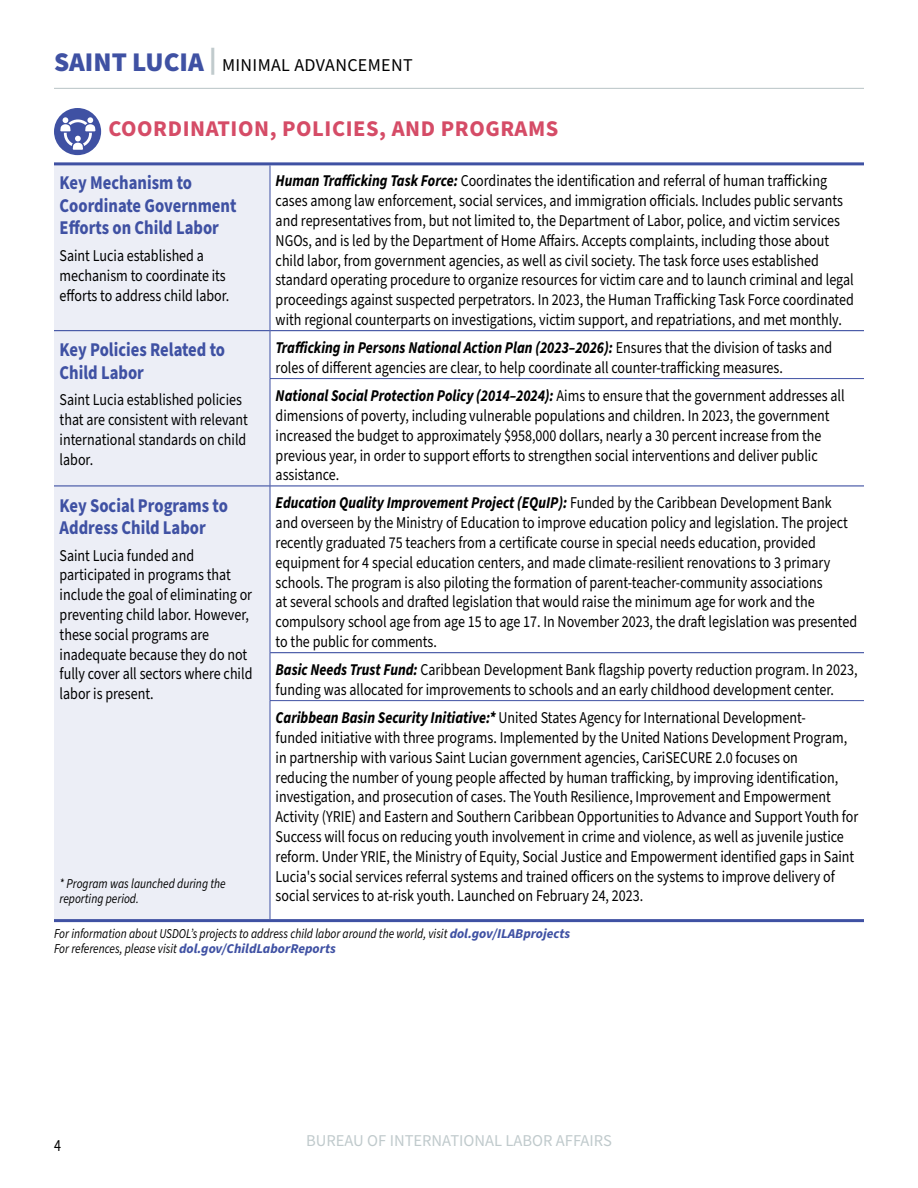
<style>
.page{position:relative;width:918px;height:1188px;background:#fff}
.page>*{position:absolute;margin:0;border:0;box-sizing:border-box;transform-origin:0 0}
.H1-HEADING_1{font:700 22.5px "Source Sans Pro";letter-spacing:.025em;color:#d54c67}
.H2-HEADING_2{font:700 19.5px/22.5px "Source Sans Pro";color:#3f51a3;scale:.85 1}
.t1{font:18px "Source Sans Pro";letter-spacing:.02em;color:#000}
.t2{font:16.5px/19.8px "Source Sans Pro";color:#000;scale:.85 1}
.t3{font:16.5px "Source Sans Pro";color:#c0cacc}
.Footnotes{font:italic 13.5px/15px "Source Sans Pro";color:#000;scale:.85 1}
.s1{font-weight:900;font-size:27px;color:#3f51a3}
.s2{font-weight:700;font-style:italic}
.s3{font-weight:700;color:#3f51a3}
</style>
<div class="page">
<hr style="left:54px;top:88px;width:810px;height:1px;background:#c0cacc">
<div style="left:54px;top:108px;width:47px;height:47px;background:#3f51a3;border-radius:50%"></div>
<svg style="left:60px;top:117px;width:35px;height:33px"></svg>
<div style="left:54px;top:165px;width:216px;height:754px;background:#eceef6"></div>
<hr style="left:54px;top:330px;width:216px;height:1px;background:#3f51a3">
<hr style="left:270px;top:330px;width:594px;height:1px;background:#3f51a3">
<hr style="left:270px;top:378px;width:594px;height:1px;background:#3f51a3">
<hr style="left:54px;top:485px;width:216px;height:1px;background:#3f51a3">
<hr style="left:270px;top:485px;width:594px;height:1px;background:#3f51a3">
<hr style="left:270px;top:652px;width:594px;height:1px;background:#3f51a3">
<hr style="left:270px;top:700px;width:594px;height:1px;background:#3f51a3">
<hr style="left:54px;top:919px;width:216px;height:3px;background:#3f51a3">
<hr style="left:270px;top:919px;width:594px;height:3px;background:#3f51a3">
<hr style="left:54px;top:162px;width:216px;height:3px;background:#3f51a3">
<hr style="left:270px;top:162px;width:594px;height:3px;background:#3f51a3">
<hr style="left:270px;top:165px;width:1px;height:166px;background:#3f51a3">
<hr style="left:270px;top:331px;width:1px;height:47px;background:#3f51a3">
<hr style="left:270px;top:379px;width:1px;height:107px;background:#3f51a3">
<hr style="left:270px;top:486px;width:1px;height:167px;background:#3f51a3">
<hr style="left:270px;top:653px;width:1px;height:47px;background:#3f51a3">
<hr style="left:270px;top:701px;width:1px;height:218px;background:#3f51a3">
<p class="t1" style="left:54px;top:53px;width:360px"><span class="s1">SAINT LUCIA</span> <sup>|</sup> MINIMAL ADVANCEMENT</p>
<p class="H1-HEADING_1" style="left:108px;top:113px;width:452px">COORDINATION, POLICIES, AND PROGRAMS</p>
<p class="H2-HEADING_2" style="left:60px;top:172px;width:210px">Key Mechanism to<br>Coordinate Government<br>Efforts on Child Labor</p>
<p class="t2" style="left:60px;top:246px;width:201px">Saint Lucia established a mechanism to coordinate its efforts to address child labor.</p>
<p class="t2" style="left:276px;top:172px;width:682px"><span class="s2">Human Trafficking Task Force:</span> Coordinates the identification and referral of human trafficking cases among law enforcement, social services, and immigration officials. Includes public servants and representatives from, but not limited to, the Department of Labor, police, and victim services NGOs, and is led by the Department of Home Affairs. Accepts complaints, including those about child labor, from government agencies, as well as civil society. The task force uses established standard operating procedure to organize resources for victim care and to launch criminal and legal proceedings against suspected perpetrators. In 2023, the Human Trafficking Task Force coordinated with regional counterparts on investigations, victim support, and repatriations, and met monthly.</p>
<p class="H2-HEADING_2" style="left:60px;top:339px;width:196px">Key Policies Related to<br>Child Labor</p>
<p class="t2" style="left:60px;top:390px;width:223px">Saint Lucia established policies that are consistent with relevant international standards on child labor.</p>
<p class="t2" style="left:276px;top:338px;width:657px"><span class="s2">Trafficking in Persons National Action Plan (2023–2026):</span> Ensures that the division of tasks and roles of different agencies are clear, to help coordinate all counter-trafficking measures.</p>
<p class="t2" style="left:276px;top:386px;width:671px"><span class="s2">National Social Protection Policy (2014–2024):</span> Aims to ensure that the government addresses all dimensions of poverty, including vulnerable populations and children. In 2023, the government increased the budget to approximately $958,000 dollars, nearly a 30 percent increase from the previous year, in order to support efforts to strengthen social interventions and deliver public assistance.</p>
<p class="t2" style="left:276px;top:494px;width:686px"><span class="s2">Education Quality Improvement Project (EQuIP):</span> Funded by the Caribbean Development Bank and overseen by the Ministry of Education to improve education policy and legislation. The project recently graduated 75 teachers from a certificate course in special needs education, provided equipment for 4 special education centers, and made climate-resilient renovations to 3 primary schools. The program is also piloting the formation of parent-teacher-community associations<br>at several schools and drafted legislation that would raise the minimum age for work and the compulsory school age from age 15 to age 17. In November 2023, the draft legislation was presented to the public for comments.</p>
<p class="t2" style="left:276px;top:660px;width:686px"><span class="s2">Basic Needs Trust Fund:</span> Caribbean Development Bank flagship poverty reduction program. In 2023, funding was allocated for improvements to schools and an early childhood development center.</p>
<p class="t2" style="left:276px;top:708px;width:687px"><span class="s2">Caribbean Basin Security Initiative:*</span> United States Agency for International Development-<br>funded initiative with three programs. Implemented by the United Nations Development Program, in partnership with various Saint Lucian government agencies, CariSECURE 2.0 focuses on<br>reducing the number of young people affected by human trafficking, by improving identification, investigation, and prosecution of cases. The Youth Resilience, Improvement and Empowerment Activity (YRIE) and Eastern and Southern Caribbean Opportunities to Advance and Support Youth for Success will focus on reducing youth involvement in crime and violence, as well as juvenile justice reform. Under YRIE, the Ministry of Equity, Social Justice and Empowerment identified gaps in Saint Lucia's social services referral systems and trained officers on the systems to improve delivery of social services to at-risk youth. Launched on February 24, 2023.</p>
<p class="Footnotes" style="left:54px;top:926px;width:609px">For information about USDOL’s projects to address child labor around the world, visit <span class="s3">dol.gov/ILABprojects<br></span>For references, please visit <span class="s3">dol.gov/ChildLaborReports</span></p>
<p class="H2-HEADING_2" style="left:60px;top:494px;width:200px">Key Social Programs to<br>Address Child Labor</p>
<p class="t2" style="left:60px;top:546px;width:228px">Saint Lucia funded and participated in programs that include the goal of eliminating or preventing child labor. However, these social programs are inadequate because they do not fully cover all sectors where child labor is present.</p>
<p class="Footnotes" style="left:60px;top:876px;width:197px">* Program was launched during the reporting period.</p>
<p class="t2" style="left:54px;top:1136px;width:10px">4</p>
<p class="t3" style="left:306px;top:1130px;width:307px">BUREAU OF INTERNATIONAL LABOR AFFAIRS</p>
</div>
